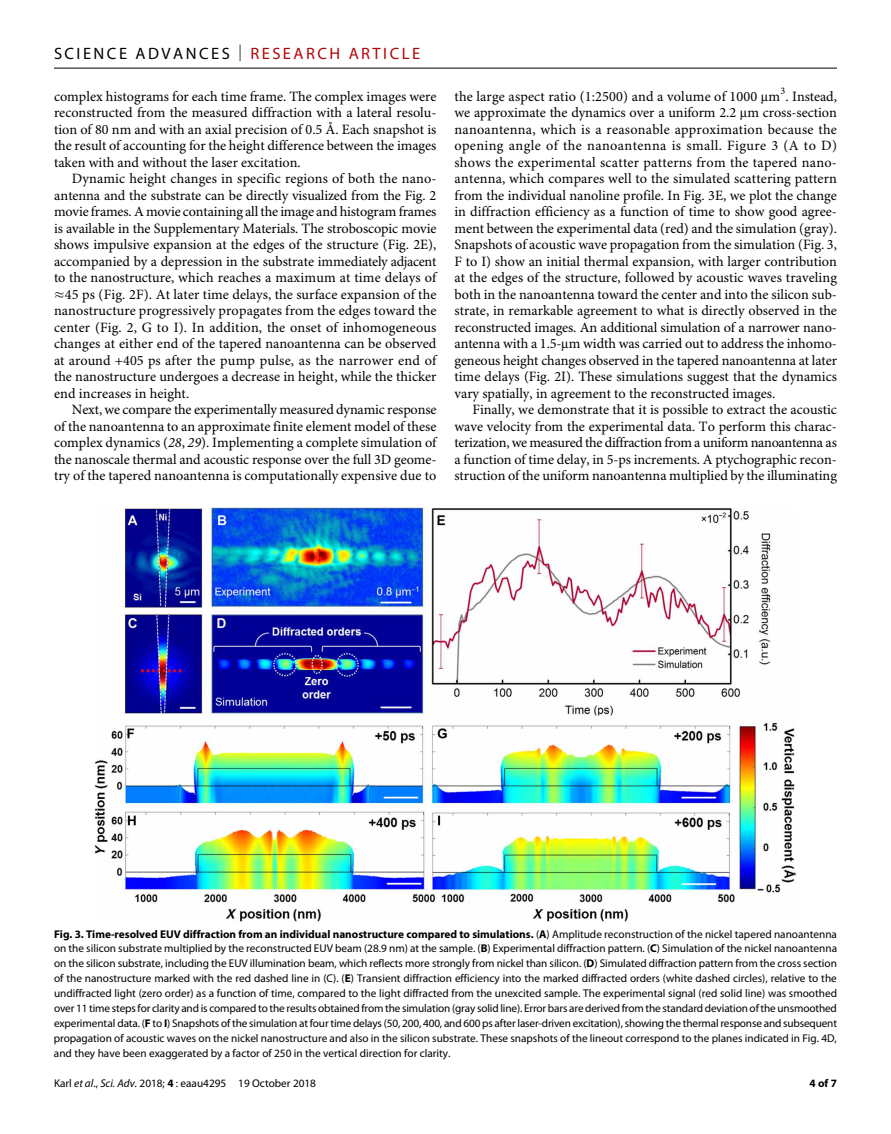
<style>
.page{position:relative;width:891px;height:1134px;background:#fff}
.page>*{position:absolute;margin:0;border:0;box-sizing:border-box;transform-origin:0 0}
.t1{font:16.5px "Myriad Pro";letter-spacing:.15em;color:#000}
.t2{font:14.25px/16.5px "Minion Pro";color:#000;text-align:justify}
.t3{font:11.25px/15px "Myriad Pro";color:#000;text-align:justify}
.t4{font:700 11.25px "Myriad Pro";color:#000}
.s1{font-weight:300}
.s2{color:#b10508}
.s3{font-style:italic}
.s4{font-weight:700}
</style>
<div class="page">
<hr style="left:54px;top:68px;width:783px;height:1px;background:#000">
<img style="left:95px;top:507px;width:701px;height:414px">
<p class="t1" style="left:54px;top:40px;width:368px">SCIENCE ADVANCES <span class="s1">|</span> <span class="s2">RESEARCH ARTICLE</span></p>
<p class="t2" style="left:54px;top:89px;width:384px">complex histograms for each time frame. The complex images were reconstructed from the measured diffraction with a lateral resolu&shy;tion of 80 nm and with an axial precision of 0.5 Å. Each snapshot is the result of accounting for the height difference between the images taken with and without the laser excitation.</p>
<p class="t2" style="left:54px;top:172px;width:384px;text-indent:18px">Dynamic height changes in specific regions of both the nano&shy;antenna and the substrate can be directly visualized from the Fig. 2 movie frames. A movie containing all the image and histogram frames is available in the Supplementary Materials. The stroboscopic movie shows impulsive expansion at the edges of the structure (Fig. 2E), accompanied by a depression in the substrate immediately adjacent to the nanostructure, which reaches a maximum at time delays of ≈45 ps (Fig. 2F). At later time delays, the surface expansion of the nanostructure progressively propagates from the edges toward the center (Fig. 2, G to I). In addition, the onset of inhomogeneous changes at either end of the tapered nanoantenna can be observed at around +405 ps after the pump pulse, as the narrower end of the nanostructure undergoes a decrease in height, while the thicker end increases in height.</p>
<p class="t2" style="left:54px;top:403px;width:384px;text-indent:18px">Next, we compare the experimentally measured dynamic response of the nanoantenna to an approximate finite element model of these complex dynamics (<span class="s3">28</span>, <span class="s3">29</span>). Implementing a complete simulation of the nanoscale thermal and acoustic response over the full 3D geome&shy;try of the tapered nanoantenna is computationally expensive due to</p>
<p class="t2" style="left:454px;top:89px;width:384px">the large aspect ratio (1:2500) and a volume of 1000 m<sup>3</sup>. Instead, we approximate the dynamics over a uniform 2.2 m cross--section nanoantenna, which is a reasonable approximation because the opening angle of the nanoantenna is small. Figure 3 (A to D) shows the experimental scatter patterns from the tapered nano&shy;antenna, which compares well to the simulated scattering pattern from the individual nanoline profile. In Fig. 3E, we plot the change in diffraction efficiency as a function of time to show good agree&shy;ment between the experimental data (red) and the simulation (gray).<br>Snapshots of acoustic wave propagation from the simulation (Fig. 3, F to I) show an initial thermal expansion, with larger contribution at the edges of the structure, followed by acoustic waves traveling both in the nanoantenna toward the center and into the silicon sub&shy;strate, in remarkable agreement to what is directly observed in the reconstructed images. An additional simulation of a narrower nano&shy;antenna with a 1.5- m width was carried out to address the inhomo&shy;geneous height changes observed in the tapered nanoantenna at later time delays (Fig. 2I). These simulations suggest that the dynamics vary spatially, in agreement to the reconstructed images.</p>
<p class="t2" style="left:454px;top:403px;width:384px;text-indent:18px">Finally, we demonstrate that it is possible to extract the acoustic wave velocity from the experimental data. To perform this charac&shy;terization, we measured the diffraction from a uniform nanoantenna as a function of time delay, in 5-ps increments. A ptychographic recon&shy;struction of the uniform nanoantenna multiplied by the illuminating</p>
<p class="t3" style="left:54px;top:926px;width:785px"><span class="s4">Fig. 3. Time-resolved EUV diffraction from an individual nanostructure compared to simulations.</span> (<span class="s4">A</span>) Amplitude reconstruction of the nickel tapered nanoantenna on the silicon substrate multiplied by the reconstructed EUV beam (28.9 nm) at the sample. (<span class="s4">B</span>) Experimental diffraction pattern. (<span class="s4">C</span>) Simulation of the nickel nanoantenna on the silicon substrate, including the EUV illumination beam, which reflects more strongly from nickel than silicon. (<span class="s4">D</span>) Simulated diffraction pattern from the cross section of the nanostructure marked with the red dashed line in (C). (<span class="s4">E</span>) Transient diffraction efficiency into the marked diffracted orders (white dashed circles), relative to the undiffracted light (zero order) as a function of time, compared to the light diffracted from the unexcited sample. The experimental signal (red solid line) was smoothed over 11 time steps for clarity and is compared to the results obtained from the simulation (gray solid line). Error bars are derived from the standard deviation of the unsmoothed experimental data. (<span class="s4">F</span> to <span class="s4">I</span>) Snapshots of the simulation at four time delays (50, 200, 400, and 600 ps after laser-driven excitation), showing the thermal response and subsequent propagation of acoustic waves on the nickel nanostructure and also in the silicon substrate. These snapshots of the lineout correspond to the planes indicated in Fig. 4D, and they have been exaggerated by a factor of 250 in the vertical direction for clarity.</p>
<p class="t3" style="left:54px;top:1076px;width:264px">Karl <span class="s3">et al</span>., <span class="s3">Sci. Adv.</span> 2018; <span class="s4">4</span> : eaau4295 19 October 2018</p>
<p class="t4" style="left:810px;top:1074px;width:29px">4 of 7</p>
</div>
